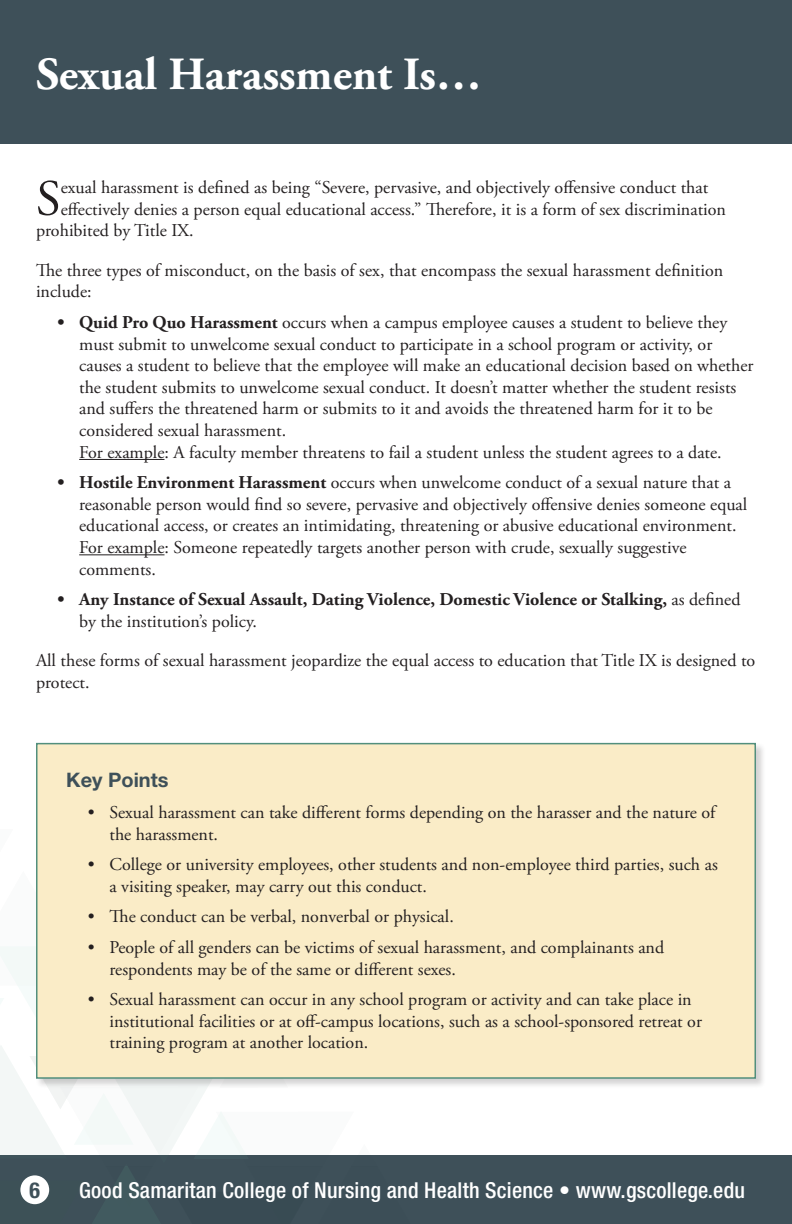
<style>
.page{position:relative;width:792px;height:1224px;background:#fff}
.page>*{position:absolute;margin:0;border:0;box-sizing:border-box;transform-origin:0 0}
.Drop_cap_para{font:50.6px "Adobe Garamond Pro";color:#231f20}
.Page_Head{font:700 46px "Adobe Garamond Pro";color:#fff}
.t1{font:condensed 24px "Helvetica Neue LT Std";color:#fff}
.t2{font:700 24px "Adobe Garamond Pro";color:#fff}
.t3{font:500 condensed 22px "Helvetica Neue LT Std";letter-spacing:.01em;color:#fff}
.t4{font:700 condensed 22px "Helvetica Neue LT Std";color:#3e5059}
.Subhead{font:700 20px "Helvetica Neue LT Std";color:#3e5059}
.Main_Body{font:18px/21.6px "Adobe Garamond Pro";color:#231f20}
.Drop_cap_para-2{font:18px "Adobe Garamond Pro";color:#231f20}
.t5{font:700 18px/21.6px "Adobe Garamond Pro";color:#231f20}
.s1{font-weight:700}
.s2{font-weight:400}
</style>
<div class="page">
<div style="left:0;top:1156px;width:792px;height:68px;background:#3e5059"></div>
<div style="left:0;top:0;width:792px;height:144px;background:#3e5059"></div>
<svg style="left:0;top:947px;width:432px;height:258px"></svg>
<div style="left:20px;top:1175px;width:29px;height:29px;background:#fff;border-radius:50%"></div>
<hr style="left:79px;top:459px;width:85px;height:1px;background:#231f20">
<hr style="left:79px;top:554px;width:85px;height:1px;background:#231f20">
<div style="left:36px;top:742px;width:730px;height:347px;background:#231f20;opacity:.2"></div>
<div style="left:37px;top:744px;width:718px;height:334px;background:#faecc7"></div>
<div style="left:36px;top:743px;width:720px;height:336px;border:2px solid #528f7d"></div>
<p class="Page_Head" style="left:36px;top:47px;width:447px">Sexual Harassment Is…</p>
<p class="Drop_cap_para" style="left:36px;top:168px;width:26px">S</p>
<p class="Drop_cap_para-2" style="left:61px;top:177px;width:649px">exual harassment is defined as being “Severe, pervasive, and objectively offensive conduct that</p>
<p class="Drop_cap_para-2" style="left:61px;top:198px;width:667px">effectively denies a person equal educational access.” Therefore, it is a form of sex discrimination</p>
<p class="Drop_cap_para-2" style="left:36px;top:220px;width:159px">prohibited by Title IX.</p>
<p class="Main_Body" style="left:36px;top:260px;width:689px">The three types of misconduct, on the basis of sex, that encompass the sexual harassment definition include:</p>
<p class="Main_Body" style="left:79px;top:312px;width:676px;text-indent:-22px"><span class="s1">• Quid Pro Quo Harassment</span> occurs when a campus employee causes a student to believe they must submit to unwelcome sexual conduct to participate in a school program or activity, or causes a student to believe that the employee will make an educational decision based on whether the student submits to unwelcome sexual conduct. It doesn’t matter whether the student resists and suffers the threatened harm or submits to it and avoids the threatened harm for it to be considered sexual harassment.<br>For example: A faculty member threatens to fail a student unless the student agrees to a date.</p>
<p class="Main_Body" style="left:79px;top:472px;width:670px;text-indent:-22px"><span class="s1">• Hostile Environment Harassment</span> occurs when unwelcome conduct of a sexual nature that a reasonable person would find so severe, pervasive and objectively offensive denies someone equal educational access, or creates an intimidating, threatening or abusive educational environment.<br>For example: Someone repeatedly targets another person with crude, sexually suggestive comments.</p>
<p class="t5" style="left:79px;top:589px;width:663px;text-indent:-22px">• Any Instance of Sexual Assault, Dating Violence, Domestic Violence or Stalking, <span class="s2">as defined by the institution’s policy.</span></p>
<p class="Main_Body" style="left:36px;top:651px;width:721px">All these forms of sexual harassment jeopardize the equal access to education that Title IX is designed to protect.</p>
<p class="Subhead" style="left:66px;top:768px;width:104px">Key Points</p>
<p class="Main_Body" style="left:110px;top:802px;width:607px;text-indent:-22px">• Sexual harassment can take different forms depending on the harasser and the nature of the harassment.</p>
<p class="Main_Body" style="left:110px;top:854px;width:610px;text-indent:-22px">• College or university employees, other students and non-employee third parties, such as a visiting speaker, may carry out this conduct.</p>
<p class="Main_Body" style="left:88px;top:907px;width:367px">• The conduct can be verbal, nonverbal or physical.</p>
<p class="Main_Body" style="left:110px;top:937px;width:556px;text-indent:-22px">• People of all genders can be victims of sexual harassment, and complainants and respondents may be of the same or different sexes.</p>
<p class="Main_Body" style="left:110px;top:989px;width:594px;text-indent:-22px">• Sexual harassment can occur in any school program or activity and can take place in institutional facilities or at off-campus locations, such as a school-sponsored retreat or training program at another location.</p>
<p class="t4" style="left:30px;top:1177px;width:12px">6</p>
<p class="t3" style="left:79px;top:1177px;width:667px">Good Samaritan College of Nursing and Health Science • www.gscollege.edu</p>
<h3 class="t1" style="left:72px;top:1181px;width:168px">Fictional University</h3>
<h3 class="t2" style="left:697px;top:1182px;width:78px">Title IX</h3>
</div>
